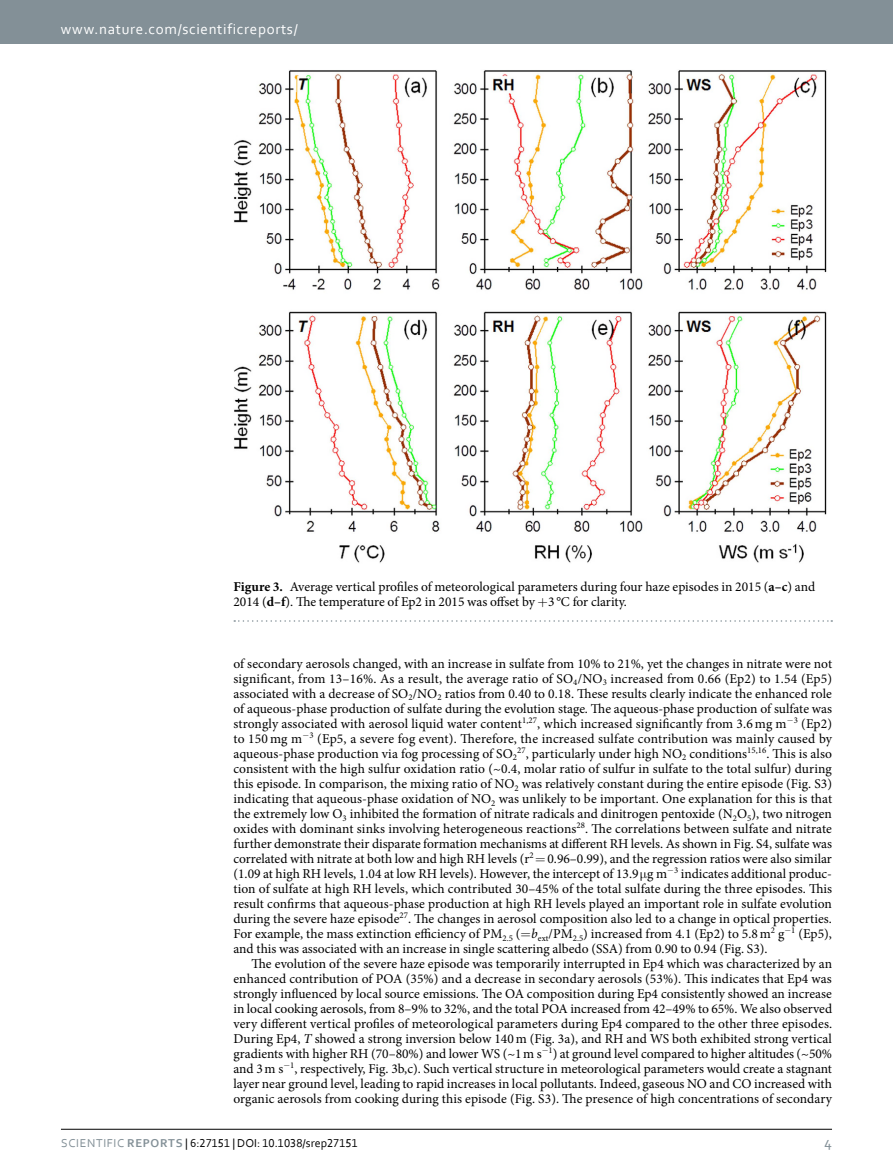
<style>
.page{position:relative;width:893px;height:1174px;background:#fff}
.page>*{position:absolute;margin:0;border:0;box-sizing:border-box;transform-origin:0 0}
.t1{font:15px "Ydfxkc Corbel";letter-spacing:.045em;color:#fff}
.t2{font:15px "Wvsnfy Corbel";color:#839097}
.t3{font:13.5px/15px "Lyqkqm Minion Pro";color:#000;text-align:justify}
.t4{font:12px "Ylvclx Fnlvxl Vxmhpt Lnvhgj Jhwrjh Lvnnnw Corbel";color:#000}
.s1{font-family:"Hpvjhk Minion Pro";font-weight:700}
.s2{font-family:"Jnscxy Minion Pro";font-style:italic}
.s3{font-family:"Rhxxxw Corbel";color:#839097}
.s4{font-family:"Vrnkmy Corbel";font-weight:700;color:#839097}
</style>
<div class="page">
<div style="left:0;top:0;width:893px;height:43px;background:#839097"></div>
<hr style="left:61px;top:1129px;width:771px;height:1px;background:#000">
<img style="left:234px;top:70px;width:593px;height:493px">
<svg style="left:234px;top:620px;width:598px;height:2px"></svg>
<p class="t1" style="left:61px;top:19px;width:238px">www.nature.com/scientificreports/</p>
<p class="t3" style="left:233px;top:579px;width:583px"><span class="s1">Figure 3.</span> Average vertical profiles of meteorological parameters during four haze episodes in 2015 (<span class="s1">a–c</span>) and<br>2014 (<span class="s1">d–f</span>). The temperature of Ep2 in 2015 was offset by 3 °C for clarity.</p>
<p class="t3" style="left:233px;top:656px;width:600px">of secondary aerosols changed, with an increase in sulfate from 10% to 21%, yet the changes in nitrate were not significant, from 13–16%. As a result, the average ratio of SO<sub>4</sub>/NO<sub>3</sub> increased from 0.66 (Ep2) to 1.54 (Ep5) associated with a decrease of SO<sub>2</sub>/NO<sub>2</sub> ratios from 0.40 to 0.18. These results clearly indicate the enhanced role of aqueous-phase production of sulfate during the evolution stage. The aqueous-phase production of sulfate was strongly associated with aerosol liquid water content<sup>1,27</sup>, which increased significantly from 3.6 mg m−<sup>3</sup> (Ep2) to 150 mg m−<sup>3</sup> (Ep5, a severe fog event). Therefore, the increased sulfate contribution was mainly caused by aqueous-phase production via fog processing of SO<sub>2</sub><sup>27</sup>, particularly under high NO<sub>2</sub> conditions<sup>15,16</sup>. This is also consistent with the high sulfur oxidation ratio (~0.4, molar ratio of sulfur in sulfate to the total sulfur) during this episode. In comparison, the mixing ratio of NO<sub>2</sub> was relatively constant during the entire episode (Fig. S3) indicating that aqueous-phase oxidation of NO<sub>2</sub> was unlikely to be important. One explanation for this is that the extremely low O<sub>3</sub> inhibited the formation of nitrate radicals and dinitrogen pentoxide (N<sub>2</sub>O<sub>5</sub>), two nitrogen oxides with dominant sinks involving heterogeneous reactions<sup>28</sup>. The correlations between sulfate and nitrate further demonstrate their disparate formation mechanisms at different RH levels. As shown in Fig. S4, sulfate was correlated with nitrate at both low and high RH levels (r<sup>2</sup> 0.96–0.99), and the regression ratios were also similar (1.09 at high RH levels, 1.04 at low RH levels). However, the intercept of 13.9 g m−<sup>3</sup> indicates additional produc&shy;tion of sulfate at high RH levels, which contributed 30–45% of the total sulfate during the three episodes. This result confirms that aqueous-phase production at high RH levels played an important role in sulfate evolution during the severe haze episode<sup>27</sup>. The changes in aerosol composition also led to a change in optical properties.<br>For example, the mass extinction efficiency of PM<sub>2.5</sub> ( <span class="s2">b</span><sub>ext</sub>/PM<sub>2.5</sub>) increased from 4.1 (Ep2) to 5.8m<sup>2</sup> g−<sup>1</sup> (Ep5), and this was associated with an increase in single scattering albedo (SSA) from 0.90 to 0.94 (Fig. S3).</p>
<p class="t3" style="left:233px;top:956px;width:600px;text-indent:18px">The evolution of the severe haze episode was temporarily interrupted in Ep4 which was characterized by an enhanced contribution of POA (35%) and a decrease in secondary aerosols (53%). This indicates that Ep4 was strongly influenced by local source emissions. The OA composition during Ep4 consistently showed an increase in local cooking aerosols, from 8–9% to 32%, and the total POA increased from 42–49% to 65%. We also observed very different vertical profiles of meteorological parameters during Ep4 compared to the other three episodes.<br>During Ep4, <span class="s2">T</span> showed a strong inversion below 140m (Fig. 3a), and RH and WS both exhibited strong vertical gradients with higher RH (70–80%) and lower WS (~1m s−<sup>1</sup>) at ground level compared to higher altitudes (~50% and 3m s−<sup>1</sup>, respectively, Fig. 3b,c). Such vertical structure in meteorological parameters would create a stagnant layer near ground level, leading to rapid increases in local pollutants. Indeed, gaseous NO and CO increased with organic aerosols from cooking during this episode (Fig. S3). The presence of high concentrations of secondary</p>
<p class="t4" style="left:61px;top:1135px;width:298px"><span class="s3">SCIENTIFIC</span> <span class="s4">REPORTS</span> | 6:27151 | DOI: 10.1038/srep27151</p>
<p class="t2" style="left:824px;top:1132px;width:9px">4</p>
</div>
